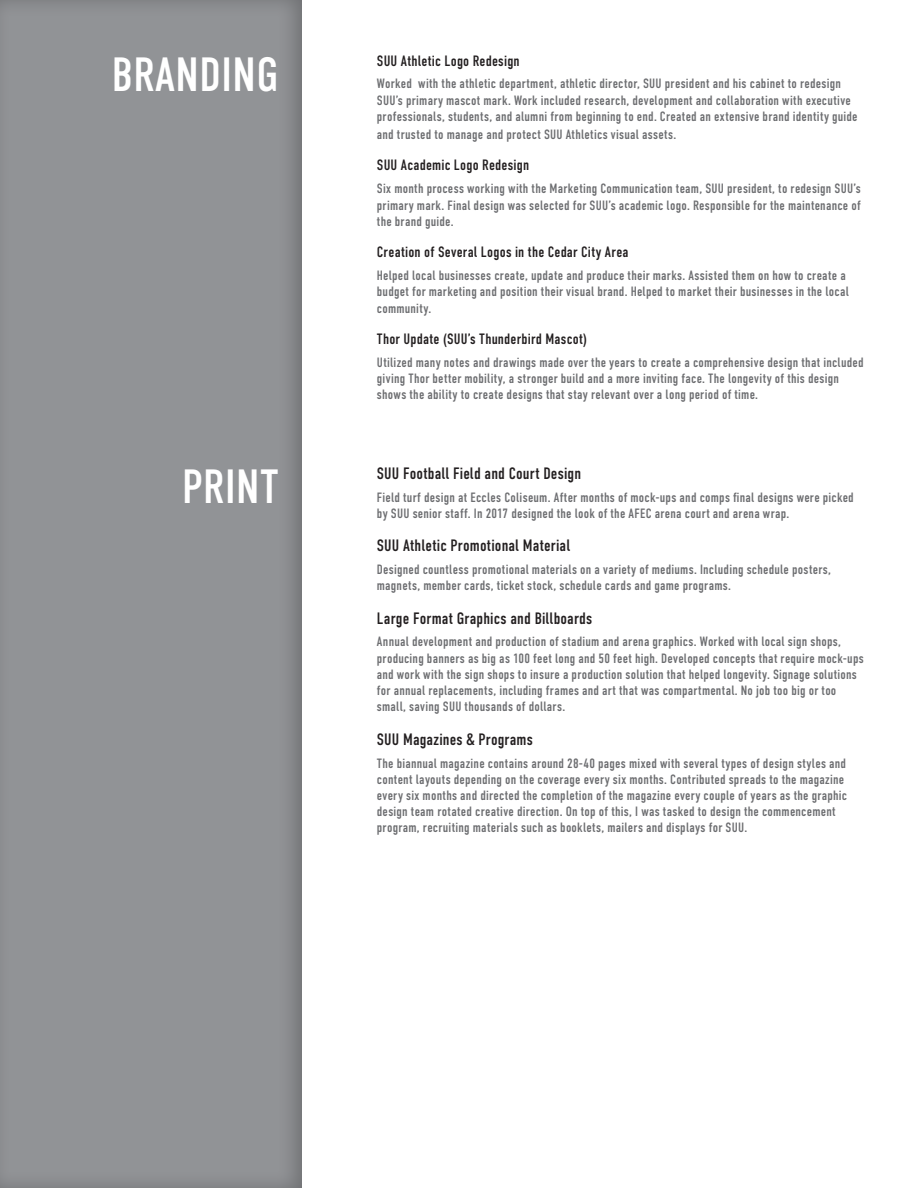
<style>
.page{position:relative;width:918px;height:1188px;background:#fff}
.page>*{position:absolute;margin:0;border:0;box-sizing:border-box;transform-origin:0 0}
.title1{font:48px "DIN Condensed";letter-spacing:.01em;color:#fff}
.title2{font:16.5px "DIN Condensed";letter-spacing:.005em;color:#231f20}
.title2-2{font:15px "DIN Condensed";letter-spacing:.01em;color:#231f20}
.t1{font:13.5px/16.2px "DIN Condensed";letter-spacing:.015em;color:#6c6d70}
</style>
<div class="page">
<div style="left:0;top:0;width:302px;height:1188px;background:#919396"></div>
<p class="title1" style="left:112px;top:48px;width:168px">BRANDING</p>
<p class="title1" style="left:182px;top:460px;width:98px">PRINT</p>
<p class="title2-2" style="left:377px;top:52px;width:144px">SUU Athletic Logo Redesign</p>
<p class="t1" style="left:377px;top:76px;width:482px">Worked with the athletic department, athletic director, SUU president and his cabinet to redesign<br>SUU’s primary mascot mark. Work included research, development and collaboration with executive professionals, students, and alumni from beginning to end. Created an extensive brand identity guide</p>
<p class="t1" style="left:377px;top:126px;width:301px">and trusted to manage and protect SUU Athletics visual assets.</p>
<p class="title2-2" style="left:377px;top:157px;width:154px">SUU Academic Logo Redesign</p>
<p class="t1" style="left:377px;top:181px;width:485px;text-align:justify">Six month process working with the Marketing Communication team, SUU president, to redesign SUU’s primary mark. Final design was selected for SUU’s academic logo. Responsible for the maintenance of the brand guide.</p>
<p class="title2-2" style="left:377px;top:244px;width:253px">Creation of Several Logos in the Cedar City Area</p>
<p class="t1" style="left:377px;top:268px;width:473px">Helped local businesses create, update and produce their marks. Assisted them on how to create a budget for marketing and position their visual brand. Helped to market their businesses in the local community.</p>
<p class="title2-2" style="left:377px;top:331px;width:212px">Thor Update (SUU’s Thunderbird Mascot)</p>
<p class="t1" style="left:377px;top:355px;width:488px">Utilized many notes and drawings made over the years to create a comprehensive design that included giving Thor better mobility, a stronger build and a more inviting face. The longevity of this design shows the ability to create designs that stay relevant over a long period of time.</p>
<p class="title2" style="left:377px;top:464px;width:206px">SUU Football Field and Court Design</p>
<p class="t1" style="left:377px;top:489px;width:478px">Field turf design at Eccles Coliseum. After months of mock-ups and comps final designs were picked by SUU senior staff. In 2017 designed the look of the AFEC arena court and arena wrap.</p>
<p class="title2" style="left:377px;top:536px;width:195px">SUU Athletic Promotional Material</p>
<p class="t1" style="left:377px;top:562px;width:456px">Designed countless promotional materials on a variety of mediums. Including schedule posters, magnets, member cards, ticket stock, schedule cards and game programs.</p>
<p class="title2" style="left:377px;top:609px;width:217px">Large Format Graphics and Billboards</p>
<p class="t1" style="left:377px;top:634px;width:488px">Annual development and production of stadium and arena graphics. Worked with local sign shops, producing banners as big as 100 feet long and 50 feet high. Developed concepts that require mock-ups and work with the sign shops to insure a production solution that helped longevity. Signage solutions for annual replacements, including frames and art that was compartmental. No job too big or too small, saving SUU thousands of dollars.</p>
<p class="title2" style="left:377px;top:730px;width:158px">SUU Magazines &amp; Programs</p>
<p class="t1" style="left:377px;top:755px;width:472px">The biannual magazine contains around 28-40 pages mixed with several types of design styles and content layouts depending on the coverage every six months. Contributed spreads to the magazine every six months and directed the completion of the magazine every couple of years as the graphic design team rotated creative direction. On top of this, I was tasked to design the commencement program, recruiting materials such as booklets, mailers and displays for SUU.</p>
</div>
